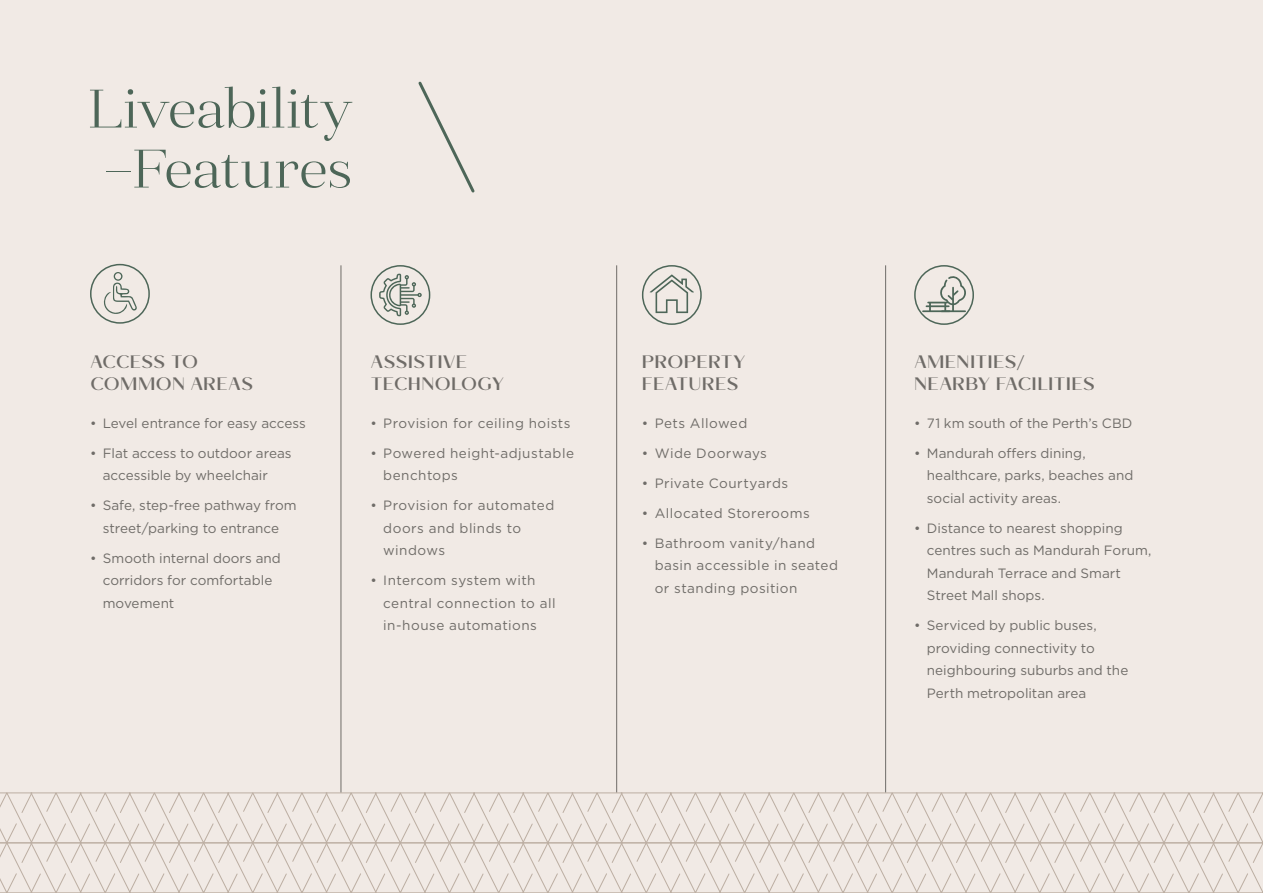
<style>
.page{position:relative;width:1263px;height:893px;background:#f1eae5}
.page>*{position:absolute;margin:0;border:0;box-sizing:border-box;transform-origin:0 0}
.t1{font:300 54px/60px "Fiorina Title";letter-spacing:-.035em;color:#4d6658}
.t2{font:500 18px/22.5px "Miamo";letter-spacing:-.005em;color:#6f6c68}
.t3{font:13.5px/22.5px "Gotham";letter-spacing:.005em;color:#6f6c68}
.t4{font:13.5px/22.5px "Gotham";letter-spacing:.035em;color:#6f6c68}
.t5{font:13.5px "Gotham";letter-spacing:.03em;color:#6f6c68}
</style>
<div class="page">
<svg style="left:418px;top:81px;width:57px;height:112px"></svg>
<hr style="left:341px;top:265px;width:1px;height:528px;background:#6f6c68">
<hr style="left:616px;top:265px;width:1px;height:528px;background:#6f6c68">
<hr style="left:885px;top:265px;width:1px;height:528px;background:#6f6c68">
<svg style="left:0;top:792px;width:1263px;height:101px"></svg>
<div style="left:90px;top:264px;width:60px;height:60px;border:2px solid #4d6658;border-radius:50%"></div>
<svg style="left:103px;top:272px;width:34px;height:42px"></svg>
<svg style="left:379px;top:274px;width:43px;height:42px"></svg>
<div style="left:370px;top:265px;width:60px;height:60px;border:2px solid #4d6658;border-radius:50%"></div>
<svg style="left:650px;top:274px;width:44px;height:39px"></svg>
<div style="left:642px;top:265px;width:60px;height:60px;border:2px solid #4d6658;border-radius:50%"></div>
<svg style="left:922px;top:275px;width:44px;height:37px"></svg>
<div style="left:914px;top:265px;width:60px;height:60px;border:2px solid #4d6658;border-radius:50%"></div>
<h1 class="t1" style="left:88px;top:78px;width:267px">Liveability –Features</h1>
<h2 class="t2" style="left:90px;top:350px;width:165px">ACCESS TO<br>COMMON AREAS</h2>
<p class="t3" style="left:90px;top:411px;width:217px">• Level entrance for easy access</p>
<p class="t3" style="left:103px;top:441px;width:190px;text-indent:-13px">• Flat access to outdoor areas accessible by wheelchair</p>
<p class="t3" style="left:90px;top:494px;width:208px;text-align:center">• Safe, step-free pathway from street/parking to entrance</p>
<p class="t3" style="left:103px;top:546px;width:180px;text-indent:-13px">• Smooth internal doors and corridors for comfortable movement</p>
<h2 class="t2" style="left:370px;top:350px;width:135px">ASSISTIVE<br>TECHNOLOGY</h2>
<p class="t5" style="left:370px;top:414px;width:202px">• Provision for ceiling hoists</p>
<p class="t4" style="left:383px;top:441px;width:192px;text-indent:-13px">• Powered height-adjustable benchtops</p>
<p class="t4" style="left:383px;top:494px;width:173px;text-indent:-13px">• Provision for automated doors and blinds to windows</p>
<p class="t4" style="left:383px;top:569px;width:174px;text-indent:-13px">• Intercom system with central connection to all in-house automations</p>
<h2 class="t2" style="left:642px;top:350px;width:105px">PROPERTY<br>FEATURES</h2>
<p class="t5" style="left:642px;top:414px;width:107px">• Pets Allowed</p>
<p class="t4" style="left:642px;top:441px;width:127px">• Wide Doorways</p>
<p class="t4" style="left:642px;top:471px;width:148px">• Private Courtyards</p>
<p class="t4" style="left:642px;top:501px;width:169px">• Allocated Storerooms</p>
<p class="t4" style="left:655px;top:531px;width:185px;text-indent:-13px">• Bathroom vanity/hand basin accessible in seated or standing position</p>
<h2 class="t2" style="left:914px;top:350px;width:183px">AMENITIES/<br>NEARBY FACILITIES</h2>
<p class="t3" style="left:914px;top:411px;width:220px">• 71 km south of the Perth’s CBD</p>
<p class="t3" style="left:927px;top:441px;width:208px;text-indent:-13px">• Mandurah offers dining, healthcare, parks, beaches and social activity areas.</p>
<p class="t3" style="left:927px;top:516px;width:226px;text-indent:-13px">• Distance to nearest shopping centres such as Mandurah Forum,<br>Mandurah Terrace and Smart<br>Street Mall shops.</p>
<p class="t3" style="left:927px;top:614px;width:203px;text-indent:-13px">• Serviced by public buses, providing connectivity to neighbouring suburbs and the<br>Perth metropolitan area</p>
</div>
